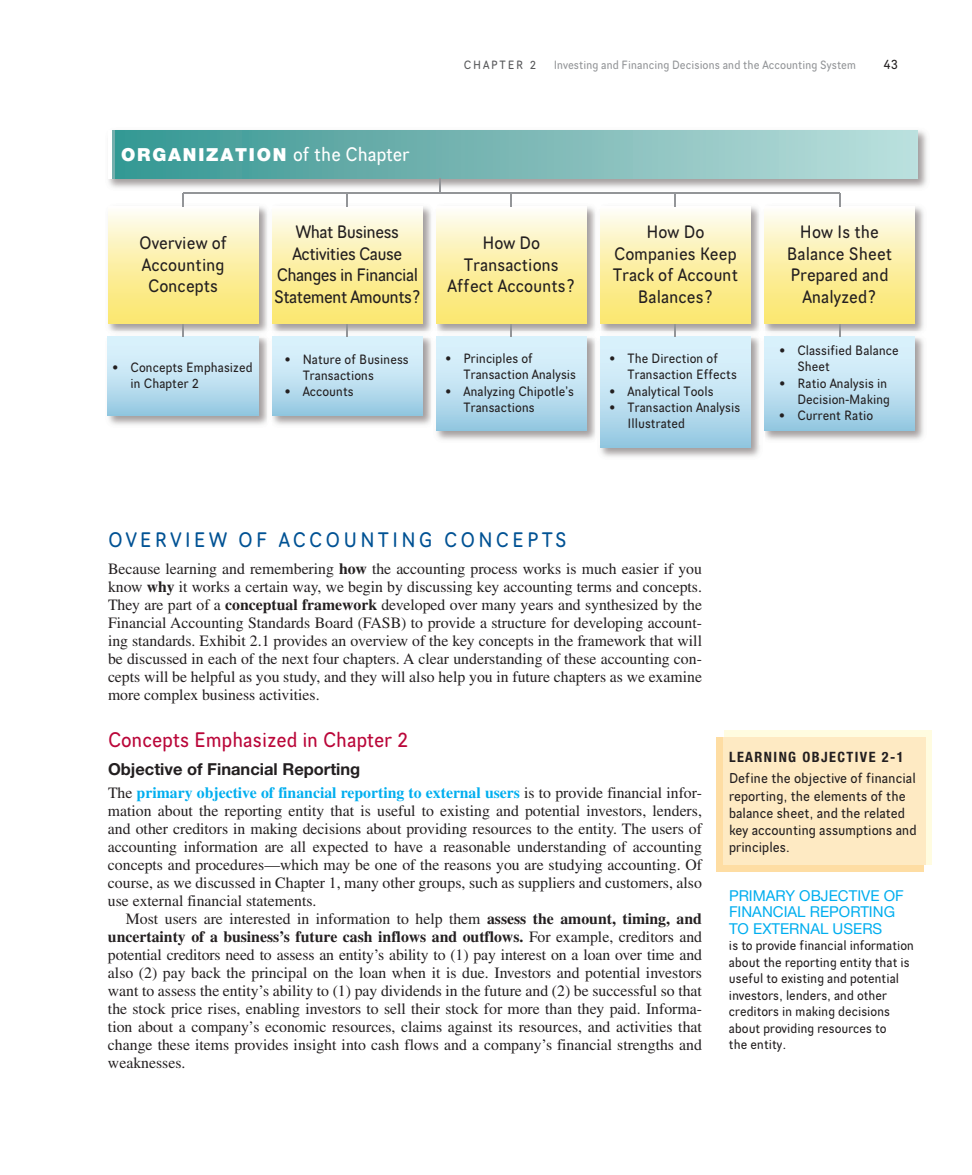
<style>
.page{position:relative;width:972px;height:1175px;background:#fff}
.page>*{position:absolute;margin:0;border:0;box-sizing:border-box;transform-origin:0 0}
.t1{font:21px "Scheme Bk";letter-spacing:.15em;color:#005294}
.t2{font:21px "Scheme Bk";color:#ba0639}
.t3{font:18px/21.6px "Scheme Bk";color:#231f20;text-align:center}
.t4{font:18px/21.6px "Scheme Bk";letter-spacing:-.03em;color:#231f20;text-align:center}
.t5{font:900 18px "Helvetica Neue LT Std";letter-spacing:.1em;color:#fff}
.t6{font:700 16.5px "Helvetica Neue LT Std";color:#231f20}
.t7{font:15.75px/18px "Times LT Std";color:#231f20;text-align:justify}
.t8{font:15px/16.5px "Helvetica Neue LT Std";color:#00aeef}
.t9{font:14.25px/17.2px "Scheme Bk";color:#231f20}
.t10{font:700 condensed 14.25px "Helvetica Neue LT Std";letter-spacing:.1em;color:#231f20}
.t11{font:13.5px/16.2px "Scheme Bk";color:#231f20}
.t12{font:12px "Scheme Bk";color:#939598}
.t13{font:12px "Scheme Bk";letter-spacing:.15em;color:#57585a}
.s1{font-family:"Scheme Bk";font-weight:400;font-size:19.5px}
.s2{font-weight:700}
.s3{font-weight:700;color:#00aeef}
</style>
<div class="page">
<img style="left:108px;top:206px;width:159px;height:126px">
<div style="left:108px;top:207px;width:150px;height:117px;background:linear-gradient(to bottom,#fefcf0,#fbe564)"></div>
<img style="left:272px;top:202px;width:652px;height:130px">
<div style="left:272px;top:207px;width:150px;height:117px;background:linear-gradient(to bottom,#fefcf0,#fbe564)"></div>
<img style="left:432px;top:202px;width:4px;height:130px">
<div style="left:436px;top:207px;width:151px;height:117px;background:linear-gradient(to bottom,#fefcf0,#fbe564)"></div>
<img style="left:596px;top:202px;width:4px;height:130px">
<div style="left:600px;top:207px;width:151px;height:117px;background:linear-gradient(to bottom,#fefcf0,#fbe564)"></div>
<img style="left:760px;top:202px;width:4px;height:130px">
<div style="left:764px;top:207px;width:151px;height:117px;background:linear-gradient(to bottom,#fefcf0,#fbe564)"></div>
<img style="left:107px;top:336px;width:160px;height:89px">
<div style="left:108px;top:336px;width:150px;height:79px;background:linear-gradient(to bottom,#e5f8ff,#9dcce4)"></div>
<img style="left:272px;top:337px;width:159px;height:88px">
<div style="left:272px;top:336px;width:150px;height:79px;background:linear-gradient(to bottom,#e5f8ff,#9dcce4)"></div>
<img style="left:436px;top:337px;width:159px;height:103px">
<div style="left:436px;top:336px;width:151px;height:94px;background:linear-gradient(to bottom,#e5f8ff,#9dcde4)"></div>
<img style="left:600px;top:337px;width:160px;height:120px">
<div style="left:600px;top:336px;width:151px;height:111px;background:linear-gradient(to bottom,#e5f8ff,#9ccce4)"></div>
<img style="left:764px;top:337px;width:160px;height:103px">
<div style="left:764px;top:336px;width:151px;height:94px;background:linear-gradient(to bottom,#e5f8ff,#9dcde4)"></div>
<img style="left:108px;top:130px;width:819px;height:58px">
<div style="left:108px;top:130px;width:810px;height:48px;background:linear-gradient(to right,#3a9692,#bbdddb)"></div>
<hr style="left:183px;top:192px;width:657px;height:1px;background:#939598">
<svg style="left:182px;top:193px;width:2px;height:14px"></svg>
<svg style="left:182px;top:324px;width:2px;height:12px"></svg>
<svg style="left:347px;top:324px;width:1px;height:12px"></svg>
<svg style="left:511px;top:324px;width:1px;height:12px"></svg>
<svg style="left:675px;top:324px;width:1px;height:12px"></svg>
<svg style="left:839px;top:324px;width:1px;height:12px"></svg>
<svg style="left:347px;top:193px;width:1px;height:14px"></svg>
<svg style="left:439px;top:178px;width:2px;height:14px"></svg>
<svg style="left:511px;top:193px;width:1px;height:14px"></svg>
<svg style="left:675px;top:193px;width:1px;height:14px"></svg>
<svg style="left:839px;top:193px;width:1px;height:14px"></svg>
<div style="left:724px;top:730px;width:208px;height:135px;background:#fffce0"></div>
<div style="left:716px;top:737px;width:208px;height:135px;background:#fedda3"></div>
<div style="left:723px;top:737px;width:202px;height:128px;background:#feeac3"></div>
<p class="t5" style="left:121px;top:148px;width:290px">ORGANIZATION <span class="s1">of the Chapter</span></p>
<p class="t13" style="left:464px;top:60px;width:74px">CHAPTER 2</p>
<p class="t12" style="left:554px;top:60px;width:304px">Investing and Financing Decisions and the Accounting System</p>
<p class="t11" style="left:884px;top:57px;width:16px">43</p>
<p class="t3" style="left:139px;top:234px;width:90px">Overview of<br>Accounting<br>Concepts</p>
<p class="t4" style="left:274px;top:223px;width:148px">What Business<br>Activities Cause<br>Changes in Financial<br>Statement Amounts?</p>
<p class="t3" style="left:448px;top:234px;width:129px">How Do<br>Transactions<br>Affect Accounts?</p>
<p class="t3" style="left:613px;top:223px;width:127px">How Do<br>Companies Keep<br>Track of Account<br>Balances?</p>
<p class="t3" style="left:787px;top:223px;width:107px">How Is the<br>Balance Sheet<br>Prepared and<br>Analyzed?</p>
<p class="t11" style="left:131px;top:360px;width:124px;text-indent:-18px">• Concepts Emphasized in Chapter 2</p>
<p class="t11" style="left:303px;top:352px;width:108px;text-indent:-18px">• Nature of Business<br>Transactions</p>
<p class="t11" style="left:285px;top:384px;width:71px">• Accounts</p>
<p class="t11" style="left:464px;top:352px;width:114px;text-indent:-18px">• Principles of<br>Transaction Analysis</p>
<p class="t11" style="left:464px;top:384px;width:112px;text-indent:-18px">• Analyzing Chipotle’s<br>Transactions</p>
<p class="t11" style="left:628px;top:352px;width:111px;text-indent:-18px">• The Direction of<br>Transaction Effects</p>
<p class="t11" style="left:610px;top:384px;width:106px">• Analytical Tools</p>
<p class="t11" style="left:628px;top:400px;width:114px;text-indent:-18px">• Transaction Analysis<br>Illustrated</p>
<p class="t11" style="left:797px;top:343px;width:103px;text-indent:-18px">• Classified Balance<br>Sheet</p>
<p class="t11" style="left:779px;top:376px;width:112px;text-align:right">• Ratio Analysis in<br>Decision-Making</p>
<p class="t11" style="left:779px;top:408px;width:96px">• Current Ratio</p>
<h1 class="t1" style="left:108px;top:532px;width:460px">OVERVIEW OF ACCOUNTING CONCEPTS</h1>
<p class="t7" style="left:108px;top:561px;width:596px">Because learning and remembering <span class="s2">how</span> the accounting process works is much easier if you know <span class="s2">why</span> it works a certain way, we begin by discussing key accounting terms and concepts.<br>They are part of a <span class="s2">conceptual framework</span> developed over many years and synthesized by the Financial Accounting Standards Board (FASB) to provide a structure for developing account&shy;ing standards. Exhibit 2.1 provides an overview of the key concepts in the framework that will be discussed in each of the next four chapters. A clear understanding of these accounting con&shy;cepts will be helpful as you study, and they will also help you in future chapters as we examine more complex business activities.</p>
<h1 class="t2" style="left:108px;top:731px;width:302px">Concepts Emphasized in Chapter 2</h1>
<p class="t6" style="left:108px;top:763px;width:254px">Objective of Financial Reporting</p>
<p class="t7" style="left:108px;top:784px;width:596px">The <span class="s3">primary objective of financial reporting to external users</span> is to provide financial infor&shy;mation about the reporting entity that is useful to existing and potential investors, lenders, and other creditors in making decisions about providing resources to the entity. The users of accounting information are all expected to have a reasonable understanding of accounting concepts and procedures—which may be one of the reasons you are studying accounting. Of course, as we discussed in Chapter 1, many other groups, such as suppliers and customers, also use external financial statements.</p>
<p class="t7" style="left:108px;top:910px;width:596px;text-indent:18px">Most users are interested in information to help them <span class="s2">assess the amount, timing, and uncertainty of a business’s future cash inflows and outflows.</span> For example, creditors and potential creditors need to assess an entity’s ability to (1) pay interest on a loan over time and also (2) pay back the principal on the loan when it is due. Investors and potential investors want to assess the entity’s ability to (1) pay dividends in the future and (2) be successful so that the stock price rises, enabling investors to sell their stock for more than they paid. Informa&shy;tion about a company’s economic resources, claims against its resources, and activities that change these items provides insight into cash flows and a company’s financial strengths and weaknesses.</p>
<p class="t10" style="left:729px;top:752px;width:176px">LEARNING OBJECTIVE 2-1</p>
<p class="t9" style="left:729px;top:771px;width:189px">Define the objective of financial reporting, the elements of the balance sheet, and the related key accounting assumptions and principles.</p>
<p class="t8" style="left:729px;top:888px;width:176px">PRIMARY OBJECTIVE OF<br>FINANCIAL REPORTING<br>TO EXTERNAL USERS</p>
<p class="t11" style="left:729px;top:938px;width:187px">is to provide financial information about the reporting entity that is useful to existing and potential investors, lenders, and other creditors in making decisions about providing resources to<br>the entity.</p>
</div>
